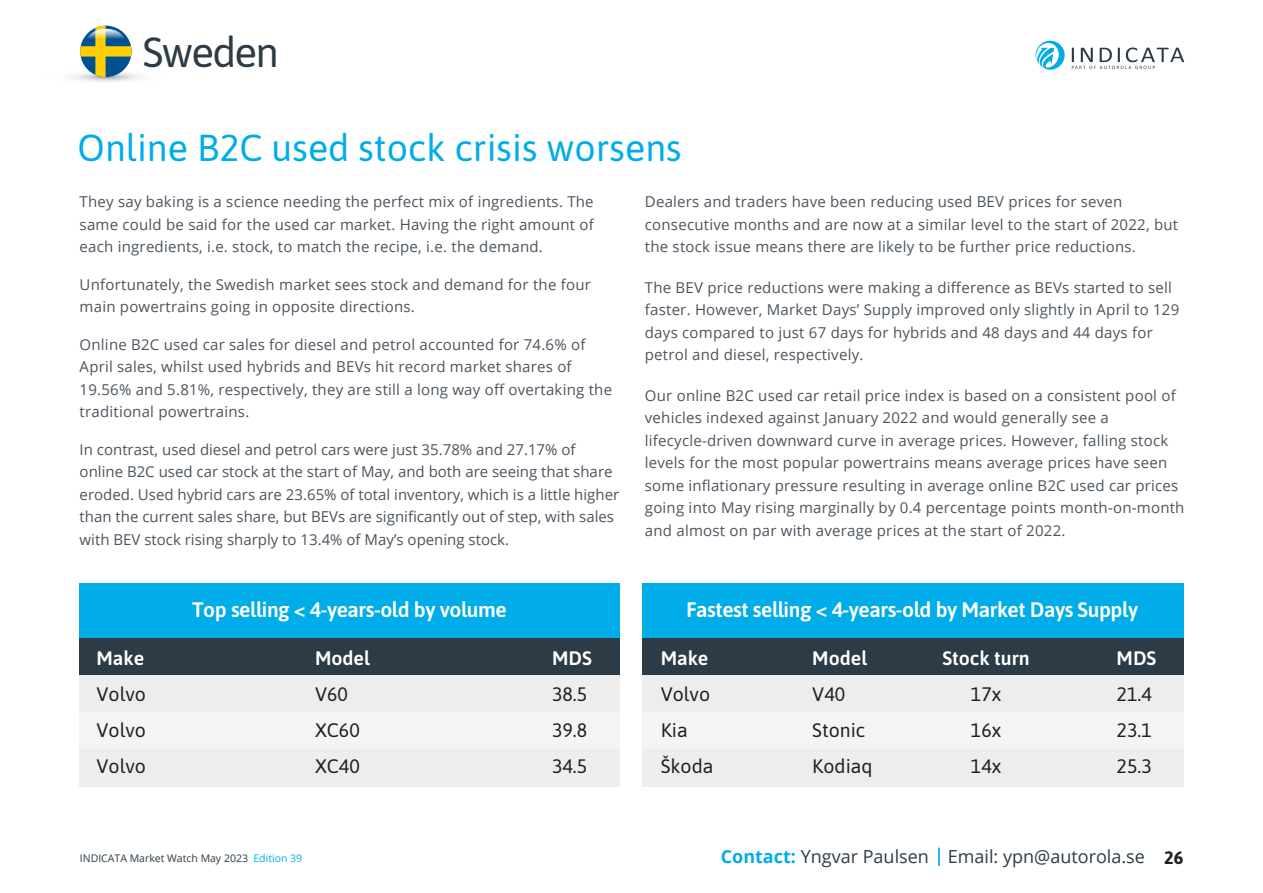
<style>
.page{position:relative;width:1263px;height:893px;background:#fff}
.page>*{position:absolute;margin:0;border:0;box-sizing:border-box;transform-origin:0 0}
.t1{font:42px "Asap";letter-spacing:-.04em;color:#2c3b46}
.t2{font:37.5px "Asap";color:#00ade8}
.t3{font:600 21px "Asap";letter-spacing:-.02em;color:#fff}
.t4{font:19.5px/36px "Asap";color:#231f20;text-align:justify}
.t5{font:600 19.5px "Asap";color:#fff}
.t6{font:18px "Open Sans";color:#2c3b46}
.t7{font:15px/22.5px "Open Sans";letter-spacing:.015em;color:#4b545e}
.t8{font:10.5px "Open Sans";color:#2c3b46}
.s1{color:#00ade8}
.s2{font-weight:700;color:#00ade8}
.s3{font-family:"Asap";font-weight:700;color:#231f20}
</style>
<div class="page">
<svg style="left:42px;top:68px;width:128px;height:17px"></svg>
<svg style="left:80px;top:26px;width:52px;height:51px"></svg>
<svg style="left:1035px;top:41px;width:30px;height:29px"></svg>
<svg style="left:1072px;top:48px;width:112px;height:21px"></svg>
<svg style="left:938px;top:848px;width:2px;height:18px"></svg>
<div style="left:79px;top:583px;width:541px;height:55px;background:#00ade8"></div>
<div style="left:79px;top:638px;width:541px;height:37px;background:#2c3b46"></div>
<div style="left:79px;top:675px;width:541px;height:37px;background:#ededed"></div>
<div style="left:79px;top:712px;width:541px;height:37px;background:#f4f4f4"></div>
<div style="left:79px;top:749px;width:541px;height:37px;background:#ededed"></div>
<div style="left:643px;top:583px;width:541px;height:55px;background:#00ade8"></div>
<div style="left:643px;top:638px;width:541px;height:37px;background:#2c3b46"></div>
<div style="left:643px;top:675px;width:541px;height:37px;background:#ededed"></div>
<div style="left:643px;top:712px;width:541px;height:37px;background:#f4f4f4"></div>
<div style="left:643px;top:749px;width:541px;height:37px;background:#ededed"></div>
<h1 class="t1" style="left:143px;top:23px;width:138px">Sweden</h1>
<h2 class="t2" style="left:78px;top:122px;width:606px">Online B2C used stock crisis worsens</h2>
<p class="t7" style="left:80px;top:190px;width:516px;text-align:justify">They say baking is a science needing the perfect mix of ingredients. The same could be said for the used car market. Having the right amount of each ingredients, i.e. stock, to match the recipe, i.e. the demand.</p>
<p class="t7" style="left:80px;top:272px;width:513px">Unfortunately, the Swedish market sees stock and demand for the four main powertrains going in opposite directions.</p>
<p class="t7" style="left:80px;top:332px;width:534px">Online B2C used car sales for diesel and petrol accounted for 74.6% of April sales, whilst used hybrids and BEVs hit record market shares of 19.56% and 5.81%, respectively, they are still a long way off overtaking the traditional powertrains.</p>
<p class="t7" style="left:80px;top:437px;width:541px">In contrast, used diesel and petrol cars were just 35.78% and 27.17% of online B2C used car stock at the start of May, and both are seeing that share eroded. Used hybrid cars are 23.65% of total inventory, which is a little higher than the current sales share, but BEVs are significantly out of step, with sales with BEV stock rising sharply to 13.4% of May’s opening stock.</p>
<p class="t7" style="left:645px;top:190px;width:535px">Dealers and traders have been reducing used BEV prices for seven consecutive months and are now at a similar level to the start of 2022, but the stock issue means there are likely to be further price reductions.</p>
<p class="t7" style="left:645px;top:275px;width:536px">The BEV price reductions were making a difference as BEVs started to sell faster. However, Market Days’ Supply improved only slightly in April to 129 days compared to just 67 days for hybrids and 48 days and 44 days for petrol and diesel, respectively.</p>
<p class="t7" style="left:645px;top:383px;width:541px">Our online B2C used car retail price index is based on a consistent pool of vehicles indexed against January 2022 and would generally see a lifecycle-driven downward curve in average prices. However, falling stock levels for the most popular powertrains means average prices have seen some inflationary pressure resulting in average online B2C used car prices going into May rising marginally by 0.4 percentage points month-on-month and almost on par with average prices at the start of 2022.</p>
<h3 class="t5" style="left:97px;top:645px;width:49px">Make</h3>
<h3 class="t4" style="left:97px;top:675px;width:51px">Volvo Volvo Volvo</h3>
<h3 class="t3" style="left:192px;top:594px;width:316px">Top selling &lt; 4-years-old by volume</h3>
<h3 class="t5" style="left:315px;top:645px;width:56px">Model</h3>
<h3 class="t4" style="left:315px;top:675px;width:46px;text-align:left">V60<br>XC60<br>XC40</h3>
<h3 class="t5" style="left:552px;top:645px;width:41px">MDS</h3>
<h3 class="t4" style="left:552px;top:675px;width:37px">38.5<br>39.8<br>34.5</h3>
<h3 class="t3" style="left:686px;top:594px;width:453px">Fastest selling &lt; 4-years-old by Market Days Supply</h3>
<h3 class="t5" style="left:661px;top:645px;width:49px">Make</h3>
<h3 class="t4" style="left:661px;top:675px;width:54px;text-align:left">Volvo<br>Kia<br>Škoda</h3>
<h3 class="t5" style="left:812px;top:645px;width:56px">Model</h3>
<h3 class="t4" style="left:812px;top:675px;width:62px;text-align:left">V40<br>Stonic<br>Kodiaq</h3>
<h3 class="t5" style="left:942px;top:645px;width:89px">Stock turn</h3>
<h3 class="t4" style="left:971px;top:675px;width:32px">17x 16x 14x</h3>
<h3 class="t5" style="left:1117px;top:645px;width:41px">MDS</h3>
<h3 class="t4" style="left:1117px;top:675px;width:37px">21.4<br>23.1<br>25.3</h3>
<p class="t8" style="left:80px;top:851px;width:224px">INDICATA Market Watch May 2023 <span class="s1">Edition 39</span></p>
<p class="t6" style="left:721px;top:844px;width:464px"><span class="s2">Contact:</span> Yngvar Paulsen Email: ypn@autorola.se <span class="s3">26</span></p>
</div>
